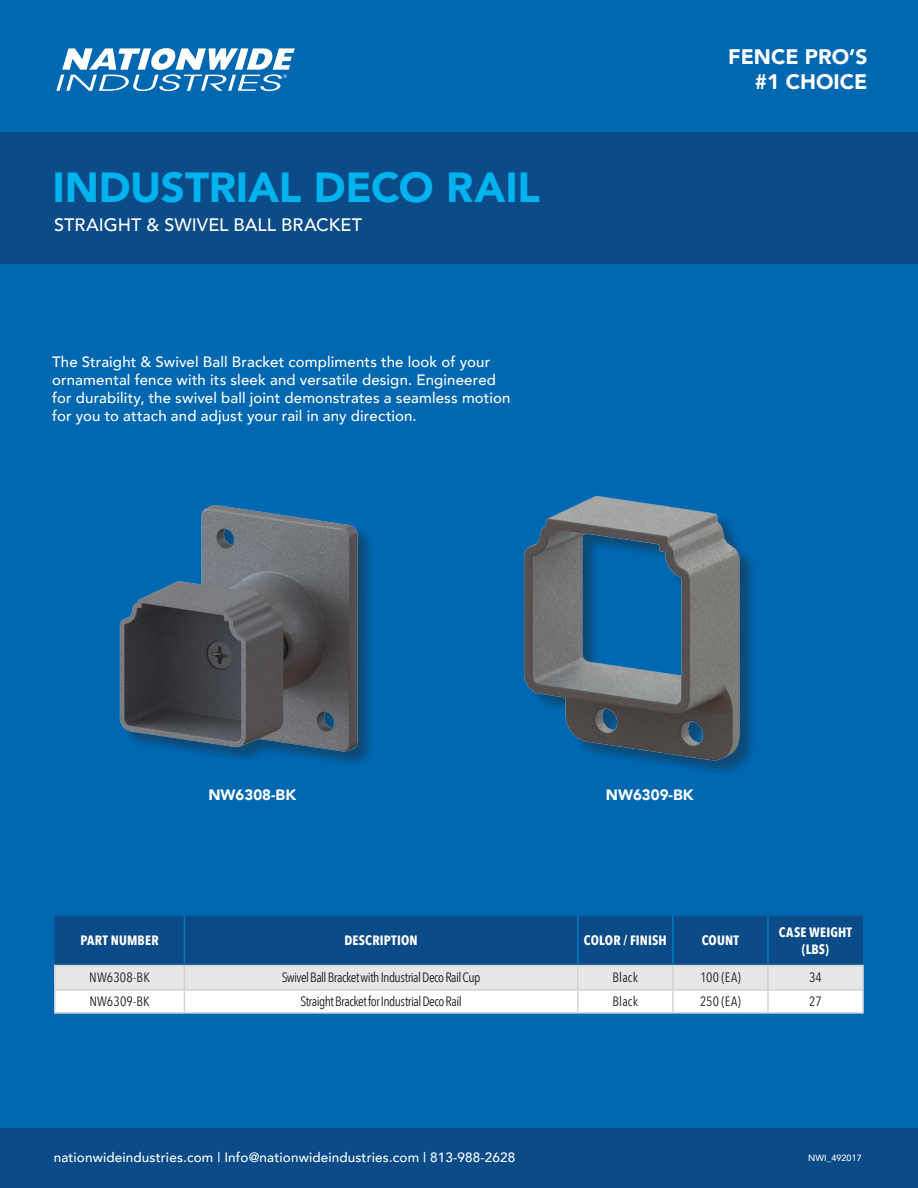
<style>
.page{position:relative;width:918px;height:1188px;background:#0067b1}
.page>*{position:absolute;margin:0;border:0;box-sizing:border-box;transform-origin:0 0}
.t1{font:900 42px "Avenir";letter-spacing:-.005em;color:#00b3ef}
.t2{font:900 21px/25.2px "Avenir";color:#fff;text-align:right}
.product_number{font:500 18px "Avenir";color:#fff}
.t3{font:500 15px/18px "Avenir";letter-spacing:.01em;color:#fff}
.t4{font:900 15px "Avenir";color:#fff}
.Charts{font:13.5px "Avenir Next Condensed";letter-spacing:-.035em;color:#231f20}
.t5{font:500 13.5px "Avenir";letter-spacing:.01em;color:#fff}
.t6{font:700 13.5px/16.2px "Avenir Next Condensed";letter-spacing:.01em;color:#fff;text-align:center}
.Charts-2{font:13.5px "Avenir Next Condensed";letter-spacing:.015em;color:#231f20}
.t7{font:500 9px "Avenir";letter-spacing:.01em;color:#fff}
</style>
<div class="page">
<div style="left:0;top:1128px;width:918px;height:60px;background:#0b4b87"></div>
<div style="left:0;top:132px;width:918px;height:132px;background:#0b4b87"></div>
<svg style="left:56px;top:48px;width:239px;height:43px"></svg>
<hr style="left:54px;top:965px;width:130px;height:1px;background:#d1d2d4">
<hr style="left:54px;top:966px;width:2px;height:23px;background:#d1d2d4">
<hr style="left:768px;top:965px;width:96px;height:1px;background:#d1d2d4">
<hr style="left:862px;top:966px;width:2px;height:23px;background:#d1d2d4">
<hr style="left:54px;top:989px;width:130px;height:2px;background:#d1d2d4">
<hr style="left:54px;top:991px;width:2px;height:21px;background:#d1d2d4">
<svg style="left:55px;top:916px;width:808px;height:96px;background:#7b9cbb"></svg>
<hr style="left:578px;top:989px;width:95px;height:2px;background:#d1d2d4">
<hr style="left:577px;top:991px;width:2px;height:21px;background:#d1d2d4">
<hr style="left:673px;top:989px;width:95px;height:2px;background:#d1d2d4">
<hr style="left:672px;top:991px;width:2px;height:21px;background:#d1d2d4">
<hr style="left:768px;top:989px;width:96px;height:2px;background:#d1d2d4">
<hr style="left:767px;top:991px;width:2px;height:21px;background:#d1d2d4">
<hr style="left:862px;top:991px;width:2px;height:21px;background:#d1d2d4">
<hr style="left:54px;top:1012px;width:130px;height:2px;background:#d1d2d4">
<hr style="left:184px;top:1012px;width:394px;height:2px;background:#d1d2d4">
<hr style="left:578px;top:1012px;width:95px;height:2px;background:#d1d2d4">
<hr style="left:673px;top:1012px;width:95px;height:2px;background:#d1d2d4">
<hr style="left:768px;top:1012px;width:96px;height:2px;background:#d1d2d4">
<hr style="left:184px;top:916px;width:1px;height:49px;background:#0079c2">
<hr style="left:577px;top:916px;width:2px;height:49px;background:#0079c2">
<hr style="left:672px;top:916px;width:2px;height:49px;background:#0079c2">
<hr style="left:767px;top:916px;width:2px;height:49px;background:#0079c2">
<img style="left:119px;top:505px;width:251px;height:256px">
<img style="left:524px;top:495px;width:228px;height:272px">
<p class="t1" style="left:52px;top:151px;width:489px">INDUSTRIAL DECO RAIL</p>
<p class="product_number" style="left:54px;top:209px;width:310px">STRAIGHT &amp; SWIVEL BALL BRACKET</p>
<p class="t3" style="left:52px;top:352px;width:460px">The Straight &amp; Swivel Ball Bracket compliments the look of your ornamental fence with its sleek and versatile design. Engineered for durability, the swivel ball joint demonstrates a seamless motion for you to attach and adjust your rail in any direction.</p>
<h2 class="t2" style="left:728px;top:43px;width:141px">FENCE PRO’S #1 CHOICE</h2>
<p class="t4" style="left:208px;top:782px;width:89px">NW6308-BK</p>
<p class="t4" style="left:606px;top:782px;width:89px">NW6309-BK</p>
<p class="t6" style="left:80px;top:933px;width:80px">PART NUMBER</p>
<p class="t6" style="left:344px;top:933px;width:75px">DESCRIPTION</p>
<p class="t6" style="left:584px;top:933px;width:84px">COLOR / FINISH</p>
<p class="t6" style="left:702px;top:933px;width:39px">COUNT</p>
<p class="t6" style="left:779px;top:924px;width:75px">CASE WEIGHT (LBS)</p>
<p class="Charts-2" style="left:89px;top:966px;width:62px">NW6308-BK</p>
<p class="Charts" style="left:282px;top:966px;width:200px">Swivel Ball Bracket with Industrial Deco Rail Cup</p>
<p class="Charts" style="left:613px;top:966px;width:27px">Black</p>
<p class="Charts" style="left:700px;top:966px;width:42px">100 (EA)</p>
<p class="Charts" style="left:809px;top:966px;width:14px">34</p>
<p class="Charts-2" style="left:89px;top:990px;width:62px">NW6309-BK</p>
<p class="Charts" style="left:301px;top:990px;width:163px">Straight Bracket for Industrial Deco Rail</p>
<p class="Charts" style="left:613px;top:990px;width:27px">Black</p>
<p class="Charts" style="left:700px;top:990px;width:42px">250 (EA)</p>
<p class="Charts" style="left:809px;top:990px;width:14px">27</p>
<p class="t5" style="left:54px;top:1145px;width:463px">nationwideindustries.com | Info@nationwideindustries.com | 813-988-2628</p>
<p class="t7" style="left:808px;top:1150px;width:55px">NWI_492017</p>
</div>
